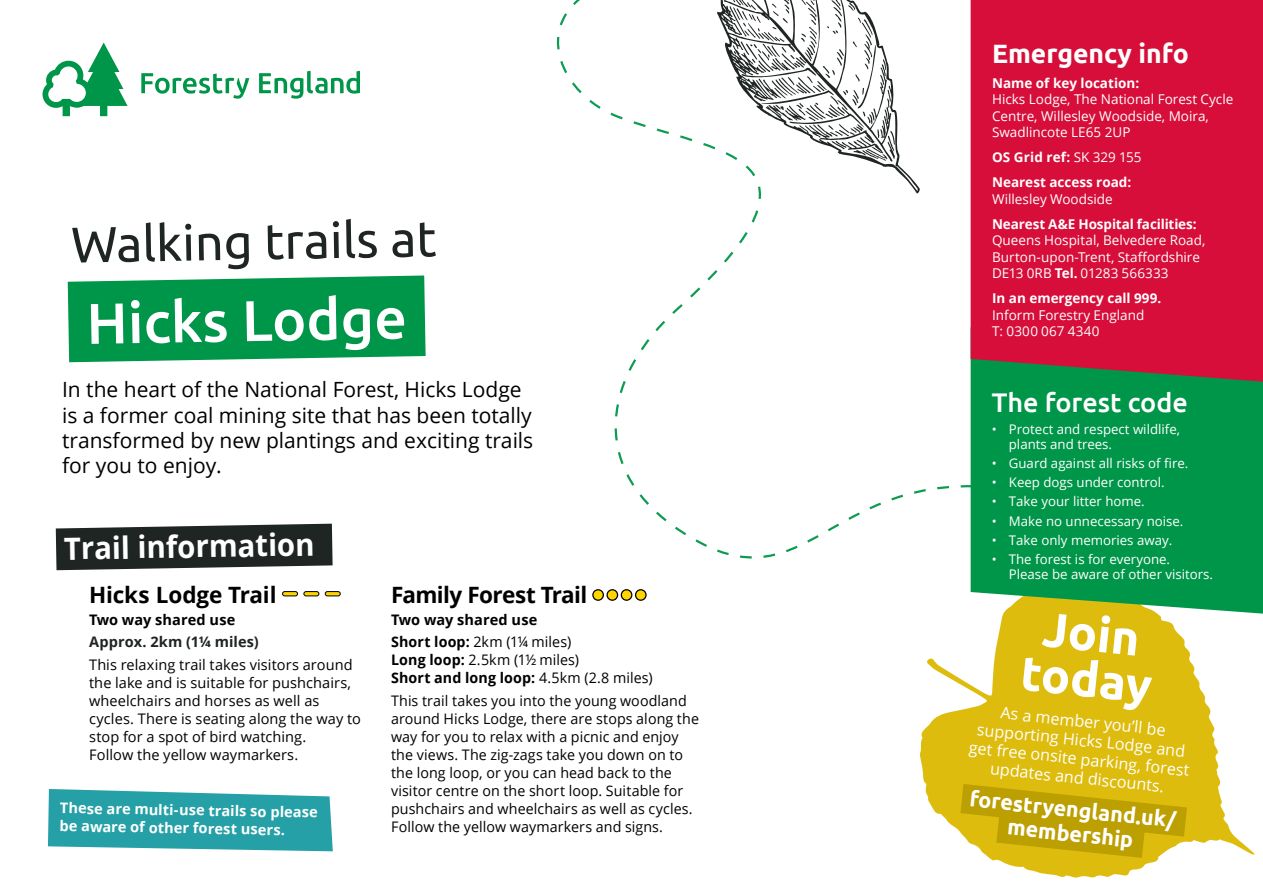
<style>
.page{position:relative;width:1263px;height:893px;background:#fff}
.page>*{position:absolute;margin:0;border:0;box-sizing:border-box;transform-origin:0 0}
.t1{font:500 57.45px "Ubuntu";color:#fff}
.t2{font:50.1px "Ubuntu";color:#1f2522}
.t3{font:700 48.3px/45.6px "Ubuntu";color:#fff;text-align:center}
.t4{font:700 30.75px "Open Sans";color:#fff;scale:.96 1}
.t5{font:500 27px "Ubuntu";color:#fff}
.t6{font:700 26.55px "Ubuntu";color:#fff}
.t7{font:700 22.5px "Open Sans";letter-spacing:-.015em;color:#000}
.t8{font:700 21.45px/24.2px "Ubuntu";color:#fff;text-align:center}
.t9{font:21px/25.2px "Open Sans";color:#000}
.t10{font:16.05px/18.8px "Open Sans";color:#fff;text-align:center}
.t11{font:14.55px/18px "Open Sans";letter-spacing:.005em;color:#000}
.t12{font:700 14.55px/18px "Open Sans";color:#fff}
.t13{font:700 14.55px/22.2px "Open Sans";letter-spacing:.005em;color:#000}
.t14{font:700 14.55px "Open Sans";letter-spacing:.01em;color:#1f2522}
.t15{font:13.5px/16.5px "Open Sans";color:#fff}
.t16{font:700 13.5px/25px "Open Sans";color:#fff}
.t17{font:13.2px/15px "Open Sans";color:#fff}
.s1{font-weight:400}
.s2{font-weight:700}
</style>
<div class="page">
<svg style="left:920px;top:614px;width:334px;height:264px;fill:#debc0d"></svg>
<svg style="left:960px;top:784px;width:227px;height:74px;background:#caac0e"></svg>
<svg style="left:556px;top:13px;width:11px;height:61px"></svg>
<svg style="left:572px;top:0;width:399px;height:549px"></svg>
<div style="left:971px;top:382px;width:292px;height:232px;background:#009649"></div>
<div style="left:971px;top:0;width:292px;height:382px;background:#d60e39"></div>
<svg style="left:56px;top:524px;width:277px;height:46px;background:#343937"></svg>
<svg style="left:259px;top:71px;width:101px;height:28px"></svg>
<svg style="left:141px;top:73px;width:108px;height:26px"></svg>
<svg style="left:43px;top:43px;width:85px;height:73px"></svg>
<svg style="left:68px;top:275px;width:358px;height:87px;background:#139e57"></svg>
<svg style="left:631px;top:0;width:289px;height:304px"></svg>
<svg style="left:48px;top:789px;width:285px;height:62px;background:#3ba9af"></svg>
<hr style="left:325px;top:592px;width:15px;height:4px;background:#ffd500;border-radius:2px">
<hr style="left:304px;top:592px;width:15px;height:4px;background:#ffd500;border-radius:2px">
<hr style="left:283px;top:592px;width:15px;height:4px;background:#ffd500;border-radius:2px">
<div style="left:325px;top:591px;width:16px;height:5px;border:1px solid #000;border-radius:2px"></div>
<div style="left:303px;top:591px;width:16px;height:5px;border:1px solid #000;border-radius:2px"></div>
<div style="left:282px;top:591px;width:16px;height:5px;border:1px solid #000;border-radius:2px"></div>
<svg style="left:593px;top:590px;width:10px;height:10px"></svg>
<div style="left:592px;top:589px;width:12px;height:12px;border:1px solid #000;border-radius:50%"></div>
<div style="left:621px;top:590px;width:11px;height:10px;background:#ffd500;border-radius:50%"></div>
<div style="left:621px;top:589px;width:11px;height:12px;border:1px solid #000;border-radius:50%"></div>
<svg style="left:607px;top:590px;width:10px;height:10px"></svg>
<div style="left:606px;top:589px;width:12px;height:12px;border:1px solid #000;border-radius:50%"></div>
<svg style="left:635px;top:590px;width:11px;height:10px"></svg>
<div style="left:635px;top:589px;width:12px;height:12px;border:1px solid #000;border-radius:50%"></div>
<h2 class="t2" style="left:70px;top:214px;width:367px;rotate:-1deg">Walking trails at</h2>
<h1 class="t1" style="left:86px;top:287px;width:322px;rotate:-1deg">Hicks Lodge</h1>
<h3 class="t9" style="left:62px;top:377px;width:473px">In the heart of the National Forest, Hicks Lodge is a former coal mining site that has been totally transformed by new plantings and exciting trails for you to enjoy.</h3>
<h3 class="t4" style="left:64px;top:527px;width:262px;rotate:-1deg">Trail information</h3>
<h3 class="t7" style="left:89px;top:579px;width:189px">Hicks Lodge Trail</h3>
<p class="t13" style="left:89px;top:608px;width:148px">Two way shared use</p>
<p class="t14" style="left:89px;top:632px;width:171px">Approx. 2km (1¼ miles)</p>
<p class="t11" style="left:89px;top:655px;width:274px">This relaxing trail takes visitors around the lake and is suitable for pushchairs, wheelchairs and horses as well as cycles. There is seating along the way to stop for a spot of bird watching.<br>Follow the yellow waymarkers.</p>
<p class="t12" style="left:60px;top:798px;width:259px;rotate:1deg">These are multi-use trails so please be aware of other forest users.</p>
<h3 class="t7" style="left:391px;top:579px;width:198px">Family Forest Trail</h3>
<p class="t13" style="left:391px;top:608px;width:182px">Two way shared use<br>Short loop: <span class="s1">2km (1¼ miles)</span></p>
<p class="t11" style="left:391px;top:651px;width:263px"><span class="s2">Long loop:</span> 2.5km (1½ miles)<br><span class="s2">Short and long loop:</span> 4.5km (2.8 miles)</p>
<p class="t11" style="left:391px;top:691px;width:309px">This trail takes you into the young woodland around Hicks Lodge, there are stops along the way for you to relax with a picnic and enjoy the views. The zig-zags take you down on to the long loop, or you can head back to the visitor centre on the short loop. Suitable for pushchairs and wheelchairs as well as cycles.<br>Follow the yellow waymarkers and signs.</p>
<h3 class="t6" style="left:992px;top:38px;width:198px">Emergency info</h3>
<p class="t16" style="left:992px;top:70px;width:149px">Name of key location:</p>
<p class="t15" style="left:992px;top:91px;width:243px">Hicks Lodge, The National Forest Cycle<br>Centre, Willesley Woodside, Moira,<br>Swadlincote LE65 2UP</p>
<p class="t16" style="left:992px;top:145px;width:151px">OS Grid ref: <span class="s1">SK 329 155<br></span>Nearest access road:</p>
<p class="t15" style="left:992px;top:190px;width:122px">Willesley Woodside</p>
<p class="t16" style="left:992px;top:211px;width:206px">Nearest A&amp;E Hospital facilities:</p>
<p class="t15" style="left:992px;top:232px;width:215px">Queens Hospital, Belvedere Road,<br>Burton-upon-Trent, Staffordshire<br>DE13 0RB <span class="s2">Tel.</span> 01283 566333</p>
<p class="t16" style="left:992px;top:286px;width:171px">In an emergency call 999.</p>
<p class="t15" style="left:992px;top:306px;width:154px">Inform Forestry England<br>T: 0300 067 4340</p>
<h3 class="t5" style="left:992px;top:385px;width:198px">The forest code</h3>
<p class="t17" style="left:1009px;top:421px;width:173px;text-indent:-17px">• Protect and respect wildlife, plants and trees.</p>
<p class="t17" style="left:992px;top:455px;width:198px">• Guard against all risks of fire.</p>
<p class="t17" style="left:992px;top:474px;width:174px">• Keep dogs under control.</p>
<p class="t17" style="left:992px;top:494px;width:154px">• Take your litter home.</p>
<p class="t17" style="left:992px;top:513px;width:193px">• Make no unnecessary noise.</p>
<p class="t17" style="left:992px;top:532px;width:182px">• Take only memories away.</p>
<p class="t17" style="left:1009px;top:551px;width:206px;text-indent:-17px">• The forest is for everyone.<br>Please be aware of other visitors.</p>
<h3 class="t3" style="left:1028px;top:603px;width:133px;rotate:6deg">Join today</h3>
<p class="t10" style="left:974px;top:700px;width:223px;rotate:6deg">As a member you’ll be supporting Hicks Lodge and get free onsite parking, forest updates and discounts.</p>
<h3 class="t8" style="left:971px;top:786px;width:209px;rotate:6deg">forestryengland.uk/ membership</h3>
</div>
